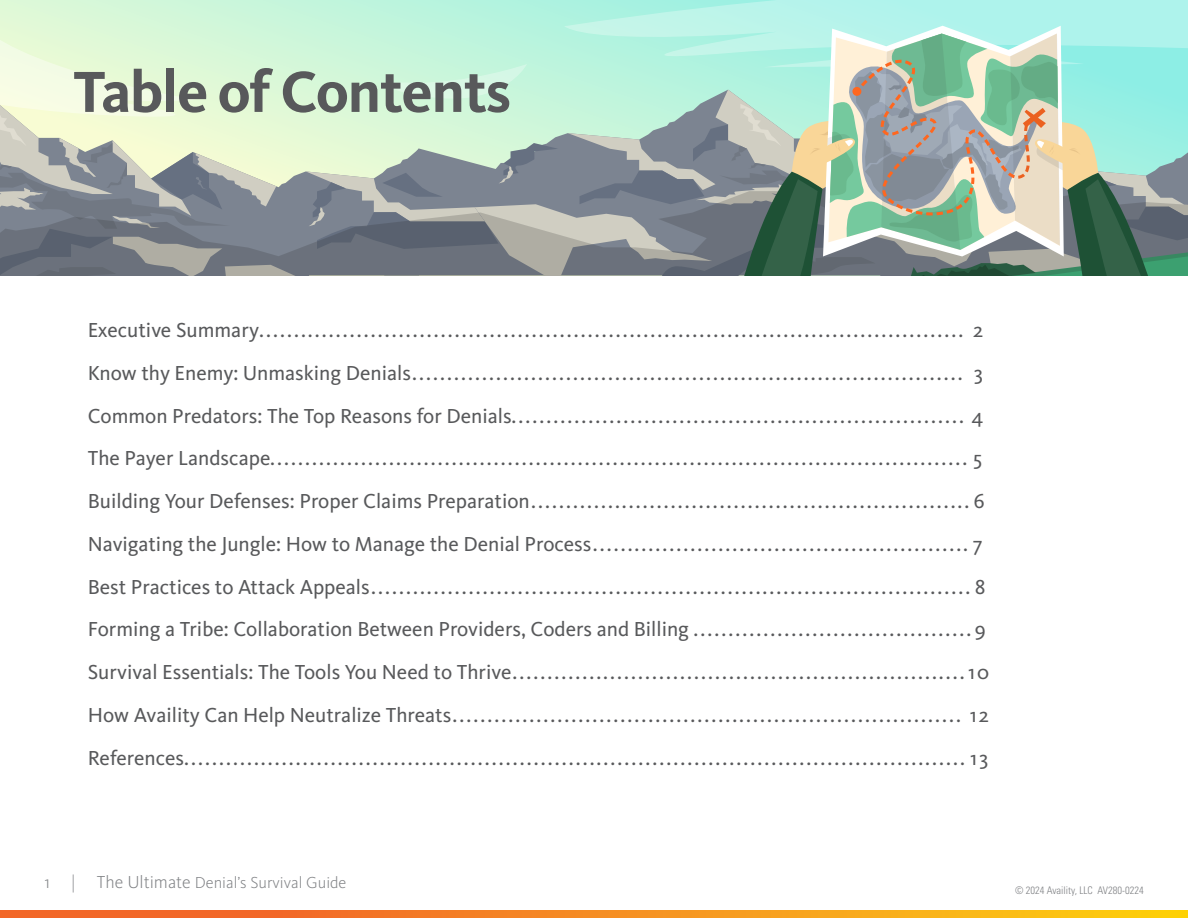
<style>
.page{position:relative;width:1188px;height:918px;background:#fff}
.page>*{position:absolute;margin:0;border:0;box-sizing:border-box;transform-origin:0 0}
.t1{font:700 60px "Kievit OT";letter-spacing:-.02em;color:#58595b}
.t2{font:21px/42.8px "Kievit OT";color:#58595b}
.t3{font:300 16.5px "Kievit OT";color:#808285}
.t4{font:300 condensed 10.5px "Univers LT Std";color:#808285}
.s1{font-size:18px}
</style>
<div class="page">
<svg style="left:0;top:0;width:1188px;height:275px;background:#a8c2b5"></svg>
<svg style="left:0;top:910px;width:1188px;height:8px;background:#f6901f"></svg>
<h1 class="t1" style="left:73px;top:57px;width:439px">Table of Contents</h1>
<p class="t2" style="left:88px;top:309px;width:903px">Executive Summary..................................................................................................... 2<br>Know thy Enemy: Unmasking Denials............................................................................... 3<br>Common Predators: The Top Reasons for Denials................................................................. 4<br>The Payer Landscape.................................................................................................... 5<br>Building Your Defenses: Proper Claims Preparation............................................................... 6<br>Navigating the Jungle: How to Manage the Denial Process...................................................... 7<br>Best Practices to Attack Appeals...................................................................................... 8<br>Forming a Tribe: Collaboration Between Providers, Coders and Billing ........................................ 9<br>Survival Essentials: The Tools You Need to Thrive................................................................. 10<br>How Availity Can Help Neutralize Threats......................................................................... 12<br>References................................................................................................................ 13</p>
<p class="t3" style="left:44px;top:874px;width:304px"><span class="s1">1 | The Ultimate</span> Denial’s Survival Guide</p>
<p class="t4" style="left:1015px;top:884px;width:130px">© 2024 Availity, LLC AV280-0224</p>
</div>
